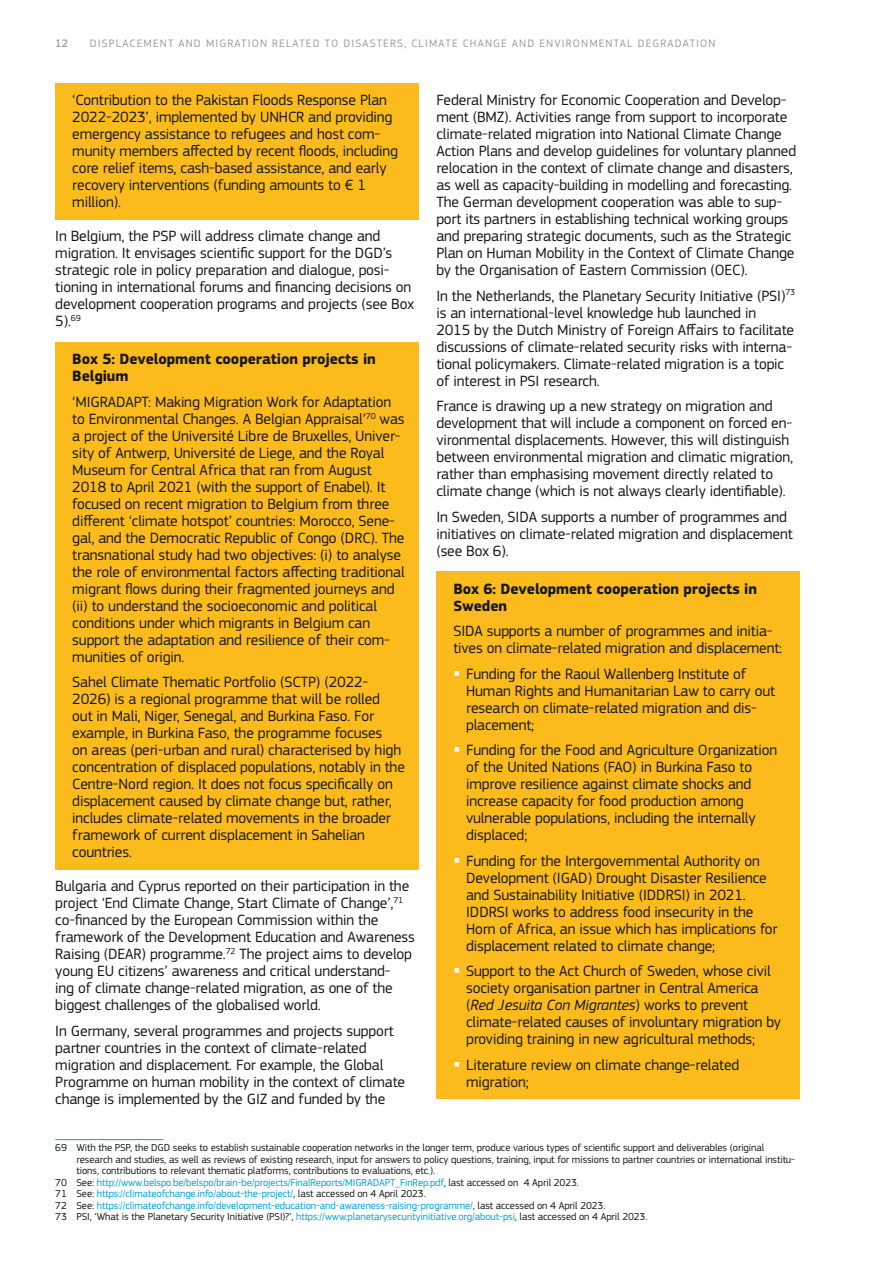
<style>
.page{position:relative;width:893px;height:1263px;background:#fff}
.page>*{position:absolute;margin:0;border:0;box-sizing:border-box;transform-origin:0 0}
.text_yellow-box{font:15.45px/17px "EC Square Sans Pro";letter-spacing:-.01em;color:#181716}
.text_main{font:15.45px/17px "EC Square Sans Pro";letter-spacing:-.01em;color:#181716}
.text_yellow-box-2{font:700 15.45px/17px "EC Square Sans Pro";letter-spacing:-.01em;color:#181716}
.t1{font:11.25px "EC Square Sans Pro";letter-spacing:.1em;color:#9c9c9d}
.t2{font:500 11.25px "EC Square Sans Pro";color:#9c9c9d}
.footnote___source{font:10.5px/11.6px "EC Square Sans Pro";letter-spacing:-.01em;color:#181716}
.footnote___source-2{font:10.5px "EC Square Sans Pro";letter-spacing:-.01em;color:#00a1df}
.s1{color:#fff}
.s2{font-style:italic}
.s3{color:#181716}
.s4{color:#00a1df}
</style>
<div class="page">
<div style="left:55px;top:83px;width:363px;height:136px;background:#fbbb1d"></div>
<div style="left:55px;top:342px;width:363px;height:52px;background:#fbbb1d"></div>
<div style="left:55px;top:385px;width:363px;height:289px;background:#fbbb1d"></div>
<div style="left:55px;top:665px;width:363px;height:205px;background:#fbbb1d"></div>
<hr style="left:55px;top:1139px;width:108px;height:1px;background:#00a1d7">
<div style="left:436px;top:572px;width:363px;height:51px;background:#fbbb1d"></div>
<div style="left:436px;top:614px;width:363px;height:52px;background:#fbbb1d"></div>
<div style="left:436px;top:657px;width:363px;height:85px;background:#fbbb1d"></div>
<div style="left:436px;top:733px;width:363px;height:120px;background:#fbbb1d"></div>
<div style="left:436px;top:844px;width:363px;height:119px;background:#fbbb1d"></div>
<div style="left:436px;top:954px;width:363px;height:103px;background:#fbbb1d"></div>
<div style="left:436px;top:1047px;width:363px;height:52px;background:#fbbb1d"></div>
<p class="t2" style="left:55px;top:37px;width:15px">12</p>
<p class="t1" style="left:90px;top:37px;width:627px">DISPLACEMENT AND MIGRATION RELATED TO DISASTERS, CLIMATE CHANGE AND ENVIRONMENTAL DEGRADATION</p>
<p class="text_main" style="left:436px;top:92px;width:361px">Federal Ministry for Economic Cooperation and Develop&shy;ment (BMZ). Activities range from support to incorporate climate-related migration into National Climate Change Action Plans and develop guidelines for voluntary planned relocation in the context of climate change and disasters, as well as capacity-building in modelling and forecasting.<br>The German development cooperation was able to sup&shy;port its partners in establishing technical working groups and preparing strategic documents, such as the Strategic Plan on Human Mobility in the Context of Climate Change by the Organisation of Eastern Commission (OEC).</p>
<p class="text_main" style="left:436px;top:287px;width:360px">In the Netherlands, the Planetary Security Initiative (PSI)<sup>73 </sup>is an international-level knowledge hub launched in<br>2015 by the Dutch Ministry of Foreign Affairs to facilitate discussions of climate-related security risks with interna&shy;tional policymakers. Climate-related migration is a topic of interest in PSI research.</p>
<p class="text_main" style="left:436px;top:398px;width:358px">France is drawing up a new strategy on migration and development that will include a component on forced en&shy;vironmental displacements. However, this will distinguish between environmental migration and climatic migration, rather than emphasising movement directly related to climate change (which is not always clearly identifiable).</p>
<p class="text_main" style="left:436px;top:508px;width:358px">In Sweden, SIDA supports a number of programmes and initiatives on climate-related migration and displacement (see Box 6).</p>
<p class="text_yellow-box-2" style="left:453px;top:581px;width:305px">Box 6: Development cooperation projects in<br>Sweden</p>
<p class="text_yellow-box" style="left:453px;top:623px;width:330px">SIDA supports a number of programmes and initia&shy;tives on climate-related migration and displacement:</p>
<p class="text_yellow-box" style="left:466px;top:665px;width:311px;text-indent:-13px"><span class="s1">▪</span> Funding for the Raoul Wallenberg Institute of Human Rights and Humanitarian Law to carry out research on climate-related migration and dis&shy;placement;</p>
<p class="text_yellow-box" style="left:466px;top:742px;width:313px;text-indent:-13px"><span class="s1">▪</span> Funding for the Food and Agriculture Organization of the United Nations (FAO) in Burkina Faso to improve resilience against climate shocks and increase capacity for food production among vulnerable populations, including the internally displaced;</p>
<p class="text_yellow-box" style="left:466px;top:852px;width:313px;text-indent:-13px"><span class="s1">▪</span> Funding for the Intergovernmental Authority on Development (IGAD) Drought Disaster Resilience and Sustainability Initiative (IDDRSI) in 2021.<br>IDDRSI works to address food insecurity in the Horn of Africa, an issue which has implications for displacement related to climate change;</p>
<p class="text_yellow-box" style="left:466px;top:963px;width:317px;text-indent:-13px"><span class="s1">▪</span> Support to the Act Church of Sweden, whose civil society organisation partner in Central America (<span class="s2">Red Jesuita Con Migrantes</span>) works to prevent climate-related causes of involuntary migration by providing training in new agricultural methods;</p>
<p class="text_yellow-box" style="left:466px;top:1056px;width:275px;text-indent:-13px"><span class="s1">▪</span> Literature review on climate change-related migration;</p>
<p class="text_yellow-box" style="left:72px;top:92px;width:327px">‘Contribution to the Pakistan Floods Response Plan 2022-2023’, implemented by UNHCR and providing emergency assistance to refugees and host com&shy;munity members affected by recent floods, including core relief items, cash-based assistance, and early recovery interventions (funding amounts to € 1 million).</p>
<p class="text_main" style="left:55px;top:228px;width:360px">In Belgium, the PSP will address climate change and migration. It envisages scientific support for the DGD’s strategic role in policy preparation and dialogue, posi&shy;tioning in international forums and financing decisions on development cooperation programs and projects (see Box 5).<sup>69</sup></p>
<p class="text_yellow-box-2" style="left:72px;top:351px;width:305px">Box 5: Development cooperation projects in<br>Belgium</p>
<p class="text_yellow-box" style="left:72px;top:393px;width:334px">‘MIGRADAPT: Making Migration Work for Adaptation to Environmental Changes. A Belgian Appraisal’<sup>70</sup> was a project of the Université Libre de Bruxelles, Univer&shy;sity of Antwerp, Université de Liege, and the Royal Museum for Central Africa that ran from August 2018 to April 2021 (with the support of Enabel). It focused on recent migration to Belgium from three different ‘climate hotspot’ countries: Morocco, Sene&shy;gal, and the Democratic Republic of Congo (DRC). The transnational study had two objectives: (i) to analyse the role of environmental factors affecting traditional migrant flows during their fragmented journeys and (ii) to understand the socioeconomic and political conditions under which migrants in Belgium can support the adaptation and resilience of their com&shy;munities of origin.</p>
<p class="text_yellow-box" style="left:72px;top:674px;width:334px">Sahel Climate Thematic Portfolio (SCTP) (2022- 2026) is a regional programme that will be rolled<br>out in Mali, Niger, Senegal, and Burkina Faso. For example, in Burkina Faso, the programme focuses<br>on areas (peri-urban and rural) characterised by high concentration of displaced populations, notably in the Centre-Nord region. It does not focus specifically on displacement caused by climate change but, rather, includes climate-related movements in the broader framework of current displacement in Sahelian countries.</p>
<p class="text_main" style="left:55px;top:878px;width:361px">Bulgaria and Cyprus reported on their participation in the project ‘End Climate Change, Start Climate of Change’,<sup>71 </sup>co-financed by the European Commission within the framework of the Development Education and Awareness Raising (DEAR) programme.<sup>72</sup> The project aims to develop young EU citizens’ awareness and critical understand-<br>ing of climate change-related migration, as one of the biggest challenges of the globalised world.</p>
<p class="text_main" style="left:55px;top:1022px;width:351px">In Germany, several programmes and projects support partner countries in the context of climate-related migration and displacement. For example, the Global Programme on human mobility in the context of climate change is implemented by the GIZ and funded by the</p>
<p class="footnote___source" style="left:77px;top:1142px;width:720px;text-indent:-21px">69 With the PSP, the DGD seeks to establish sustainable cooperation networks in the longer term, produce various types of scientific support and deliverables (original research and studies, as well as reviews of existing research, input for answers to policy questions, training, input for missions to partner countries or international institu&shy;tions, contributions to relevant thematic platforms, contributions to evaluations, etc.).</p>
<p class="footnote___source-2" style="left:55px;top:1176px;width:525px"><span class="s3">70 See:</span> http://www.belspo.be/belspo/brain-be/projects/FinalReports/MIGRADAPT_FinRep.pdf<span class="s3">, last accessed on 4 April 2023.</span></p>
<p class="footnote___source-2" style="left:55px;top:1188px;width:372px"><span class="s3">71 See:</span> https://climateofchange.info/about-the-project/<span class="s3">, last accessed on 4 April 2023.</span></p>
<p class="footnote___source-2" style="left:55px;top:1199px;width:551px"><span class="s3">72 See:</span> https://climateofchange.info/development-education-and-awareness-raising-programme/<span class="s3">, last accessed on 4 April 2023.</span></p>
<p class="footnote___source" style="left:55px;top:1211px;width:593px">73 PSI, ‘What is the Planetary Security Initiative (PSI)?’, <span class="s4">https://www.planetarysecurityinitiative.org/about-psi</span>, last accessed on 4 April 2023.</p>
</div>
